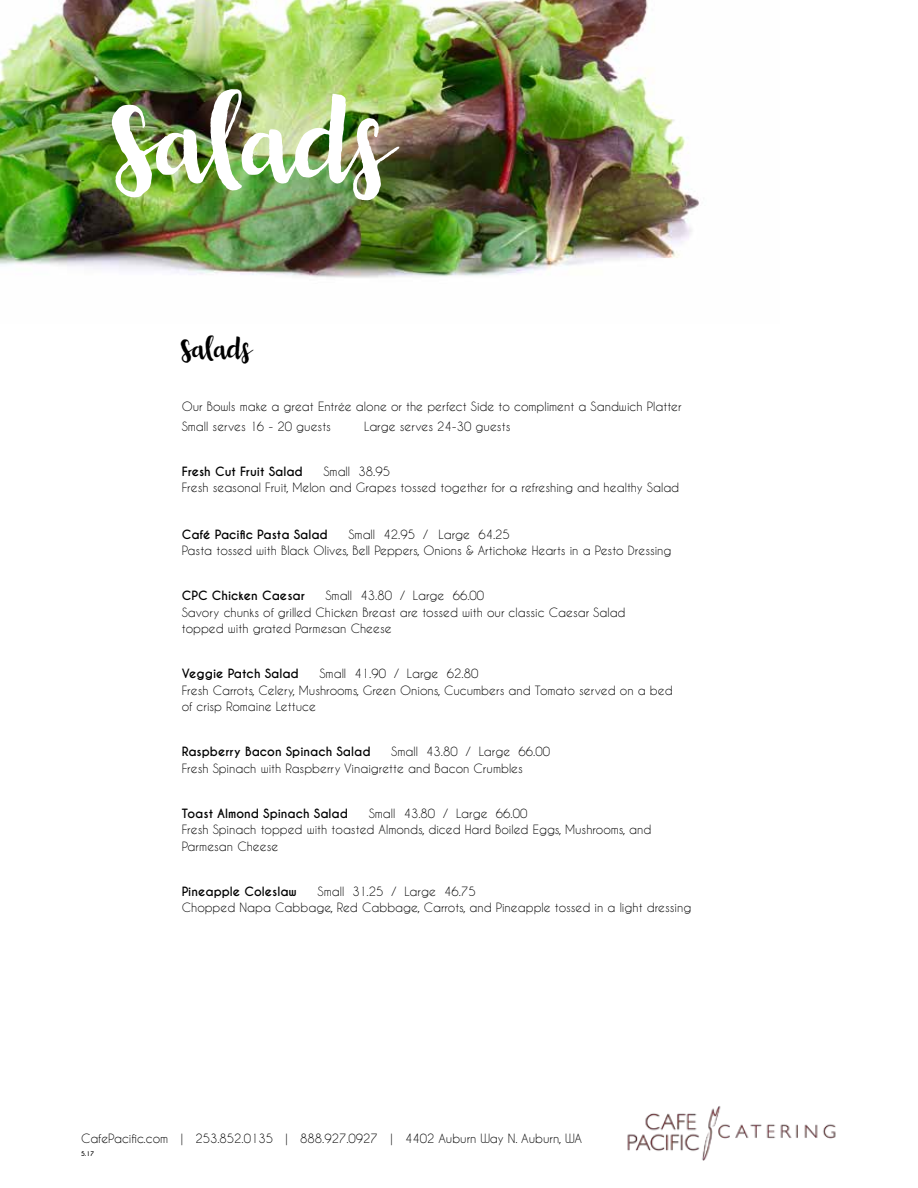
<style>
.page{position:relative;width:918px;height:1188px;background:#fff}
.page>*{position:absolute;margin:0;border:0;box-sizing:border-box;transform-origin:0 0}
.t1{font:130.5px "Bavalin";color:#fff}
.t2{font:33px "Bavalin";color:#000}
.t3{font:12px/16.5px "Caviar Dreams";color:#000}
.t4{font:700 12px "Caviar Dreams";color:#000}
.t5{font:700 6px "Caviar Dreams";color:#000}
</style>
<div class="page">
<img style="left:627px;top:1106px;width:209px;height:55px">
<img style="left:0;top:0;width:699px;height:278px">
<h1 class="t1" style="left:115px;top:86px;width:277px">Salads</h1>
<h2 class="t2" style="left:182px;top:335px;width:71px">Salads</h2>
<p class="t3" style="left:182px;top:397px;width:501px;line-height:19.5px">Our Bowls make a great Entrée alone or the perfect Side to compliment a Sandwich Platter<br>Small serves 16 - 20 guests</p>
<p class="t3" style="left:364px;top:418px;width:148px">Large serves 24-30 guests</p>
<p class="t3" style="left:182px;top:463px;width:499px;text-indent:142px">Small 38.95<br>Fresh seasonal Fruit, Melon and Grapes tossed together for a refreshing and healthy Salad</p>
<p class="t4" style="left:182px;top:527px;width:147px">Café Pacific Pasta Salad</p>
<p class="t4" style="left:182px;top:464px;width:122px">Fresh Cut Fruit Salad</p>
<p class="t3" style="left:182px;top:526px;width:491px;text-align:center">Small 42.95 / Large 64.25<br>Pasta tossed with Black Olives, Bell Peppers, Onions &amp; Artichoke Hearts in a Pesto Dressing</p>
<p class="t4" style="left:182px;top:589px;width:124px">CPC Chicken Caesar</p>
<p class="t3" style="left:182px;top:587px;width:445px;text-indent:144px">Small 43.80 / Large 66.00<br>Savory chunks of grilled Chicken Breast are tossed with our classic Caesar Salad topped with grated Parmesan Cheese</p>
<p class="t4" style="left:182px;top:667px;width:119px">Veggie Patch Salad</p>
<p class="t3" style="left:182px;top:665px;width:492px;text-indent:138px">Small 41.90 / Large 62.80<br>Fresh Carrots, Celery, Mushrooms, Green Onions, Cucumbers and Tomato served on a bed of crisp Romaine Lettuce</p>
<p class="t4" style="left:182px;top:745px;width:190px">Raspberry Bacon Spinach Salad</p>
<p class="t3" style="left:182px;top:743px;width:370px;text-indent:210px">Small 43.80 / Large 66.00<br>Fresh Spinach with Raspberry Vinaigrette and Bacon Crumbles</p>
<p class="t4" style="left:182px;top:806px;width:168px">Toast Almond Spinach Salad</p>
<p class="t3" style="left:182px;top:805px;width:471px;text-indent:187px">Small 43.80 / Large 66.00<br>Fresh Spinach topped with toasted Almonds, diced Hard Boiled Eggs, Mushrooms, and<br>Parmesan Cheese</p>
<p class="t4" style="left:182px;top:884px;width:117px">Pineapple Coleslaw</p>
<p class="t3" style="left:182px;top:883px;width:511px;text-indent:136px">Small 31.25 / Large 46.75<br>Chopped Napa Cabbage, Red Cabbage, Carrots, and Pineapple tossed in a light dressing</p>
<p class="t3" style="left:81px;top:1130px;width:503px">CafePacific.com | 253.852.0135 | 888.927.0927 | 4402 Auburn Way N. Auburn, WA</p>
<p class="t5" style="left:81px;top:1150px;width:15px">5.17</p>
</div>
